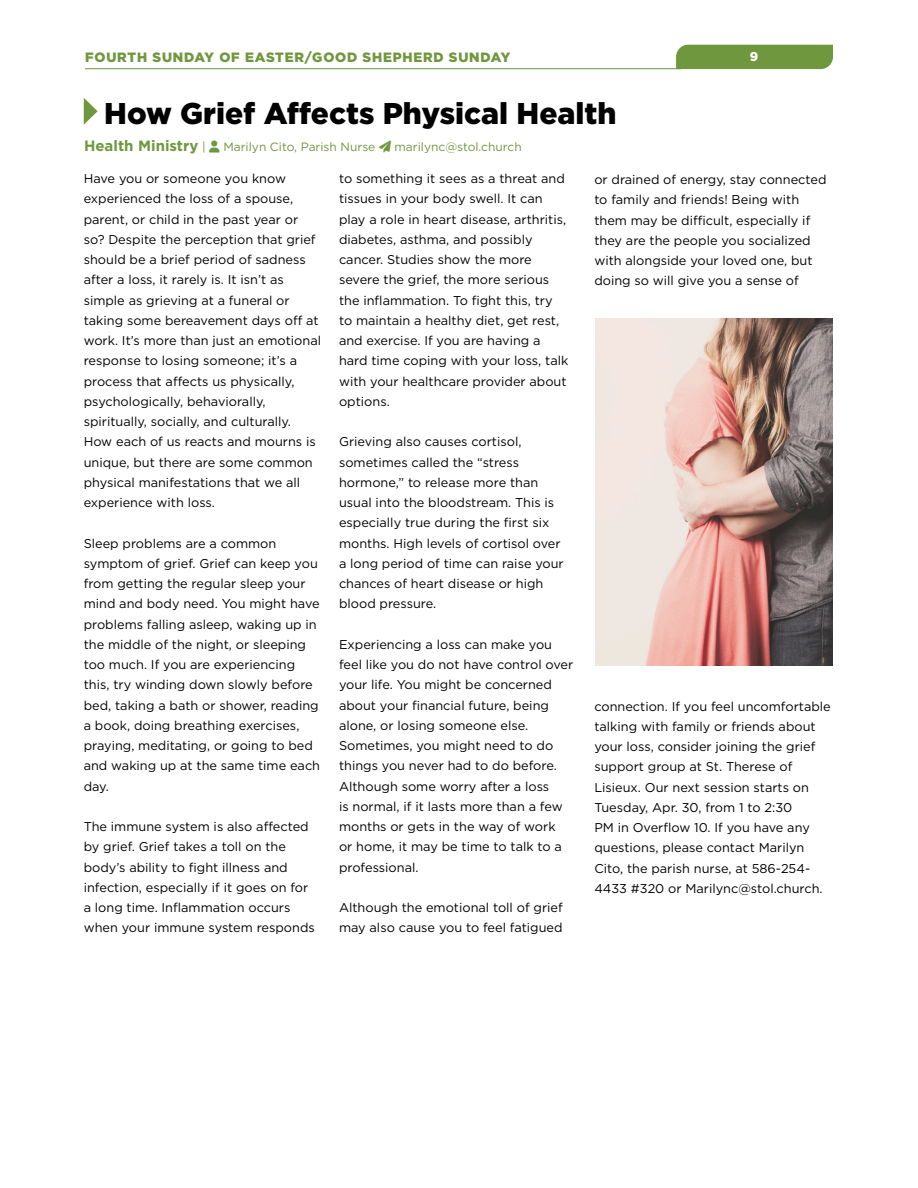
<style>
.page{position:relative;width:918px;height:1188px;background:#fff}
.page>*{position:absolute;margin:0;border:0;box-sizing:border-box;transform-origin:0 0}
.t1{font:900 30px "Gotham";color:#000}
.t2{font:700 15px "Gotham";color:#6f983e}
.t3{font:900 13.5px "Gotham";color:#6f983e}
.Small_Detail_Footnote{font:12.75px/20.2px "Gotham";color:#000}
.t4{font:900 12.75px "Gotham";color:#fff}
.t5{font:12px "Gotham";color:#6f983e}
.s1{font-weight:400;font-size:12px}
</style>
<div class="page">
<hr style="left:85px;top:68px;width:596px;height:1px;background:#6f983e">
<div style="left:676px;top:45px;width:157px;height:24px;background:#6f983e"></div>
<svg style="left:84px;top:98px;width:14px;height:27px"></svg>
<img style="left:596px;top:318px;width:237px;height:347px">
<p class="t3" style="left:85px;top:48px;width:427px">FOURTH SUNDAY OF EASTER/GOOD SHEPHERD SUNDAY</p>
<p class="t4" style="left:750px;top:47px;width:10px">9</p>
<p class="t1" style="left:104px;top:93px;width:514px">How Grief Affects Physical Health</p>
<p class="t2" style="left:84px;top:136px;width:123px">Health Ministry <span class="s1">|</span></p>
<p class="t5" style="left:223px;top:139px;width:300px">Marilyn Cito, Parish Nurse ➢ marilync@stol.church</p>
<p class="Small_Detail_Footnote" style="left:84px;top:168px;width:239px">Have you or someone you know experienced the loss of a spouse, parent, or child in the past year or so? Despite the perception that grief should be a brief period of sadness after a loss, it rarely is. It isn’t as simple as grieving at a funeral or taking some bereavement days off at work. It’s more than just an emotional response to losing someone; it’s a process that affects us physically, psychologically, behaviorally, spiritually, socially, and culturally.<br>How each of us reacts and mourns is unique, but there are some common physical manifestations that we all experience with loss.</p>
<p class="Small_Detail_Footnote" style="left:84px;top:533px;width:238px">Sleep problems are a common symptom of grief. Grief can keep you from getting the regular sleep your mind and body need. You might have problems falling asleep, waking up in the middle of the night, or sleeping too much. If you are experiencing this, try winding down slowly before bed, taking a bath or shower, reading a book, doing breathing exercises, praying, meditating, or going to bed and waking up at the same time each day.</p>
<p class="Small_Detail_Footnote" style="left:84px;top:816px;width:233px">The immune system is also affected by grief. Grief takes a toll on the body’s ability to fight illness and infection, especially if it goes on for a long time. Inflammation occurs when your immune system responds</p>
<p class="Small_Detail_Footnote" style="left:339px;top:168px;width:231px">to something it sees as a threat and tissues in your body swell. It can play a role in heart disease, arthritis, diabetes, asthma, and possibly cancer. Studies show the more severe the grief, the more serious the inflammation. To fight this, try to maintain a healthy diet, get rest, and exercise. If you are having a hard time coping with your loss, talk with your healthcare provider about options.</p>
<p class="Small_Detail_Footnote" style="left:339px;top:432px;width:226px">Grieving also causes cortisol, sometimes called the “stress hormone,” to release more than usual into the bloodstream. This is especially true during the first six months. High levels of cortisol over a long period of time can raise your chances of heart disease or high blood pressure.</p>
<p class="Small_Detail_Footnote" style="left:339px;top:634px;width:236px">Experiencing a loss can make you feel like you do not have control over your life. You might be concerned about your financial future, being alone, or losing someone else.<br>Sometimes, you might need to do things you never had to do before.<br>Although some worry after a loss<br>is normal, if it lasts more than a few months or gets in the way of work<br>or home, it may be time to talk to a professional.</p>
<p class="Small_Detail_Footnote" style="left:339px;top:897px;width:225px">Although the emotional toll of grief may also cause you to feel fatigued</p>
<p class="Small_Detail_Footnote" style="left:594px;top:169px;width:234px">or drained of energy, stay connected to family and friends! Being with them may be difficult, especially if they are the people you socialized with alongside your loved one, but doing so will give you a sense of</p>
<p class="Small_Detail_Footnote" style="left:594px;top:696px;width:238px">connection. If you feel uncomfortable talking with family or friends about your loss, consider joining the grief support group at St. Therese of Lisieux. Our next session starts on Tuesday, Apr. 30, from 1 to 2:30<br>PM in Overflow 10. If you have any questions, please contact Marilyn Cito, the parish nurse, at 586-254- 4433 #320 or Marilync@stol.church.</p>
</div>
